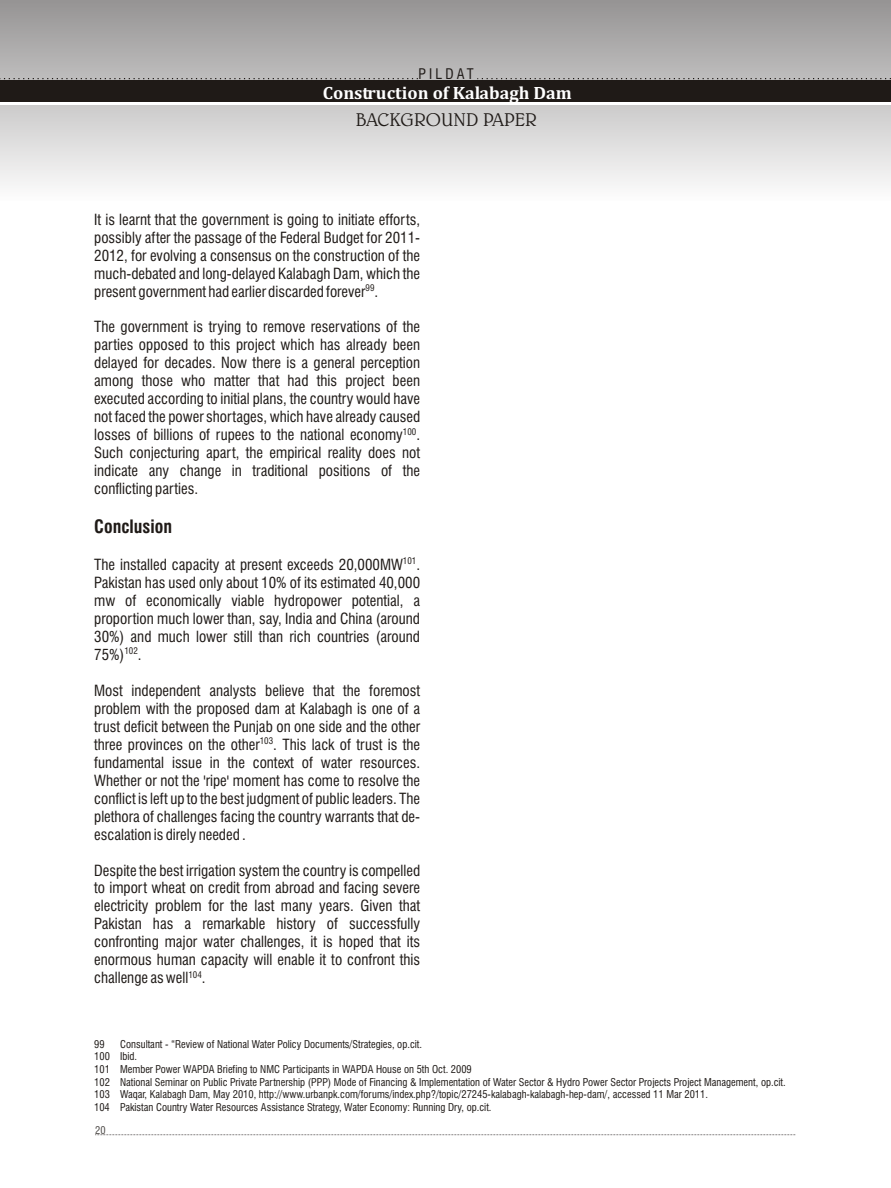
<style>
.page{position:relative;width:891px;height:1188px;background:#fff}
.page>*{position:absolute;margin:0;border:0;box-sizing:border-box;transform-origin:0 0}
.t1{font:18.75px "Belwe Lt BT";color:#1f1a17}
.t2{font:700 18px "Cambria";color:#fff}
.t3{font:700 18px "Swis 721 Cn BT";color:#1f1a17}
.t4{font:15px/18px "Swis 721 Cn BT";color:#1f1a17;text-align:justify}
.t5{font:14.25px "Swis 721 Cn BT";letter-spacing:.22em;color:#1f1a17}
.t6{font:10.5px/12.6px "Swis 721 Cn BT";color:#1f1a17}
.t7{font:10.5px "Swis 721 Cn BT";color:#4d4a47}
.t8{font:9px "Swis 721 Cn BT";color:#1f1a17}
</style>
<div class="page">
<svg style="left:95px;top:1134px;width:701px;height:1px"></svg>
<svg style="left:0;top:0;width:891px;height:185px;background:#c5c3c3"></svg>
<div style="left:0;top:86px;width:891px;height:19px;background:#fff"></div>
<div style="left:0;top:80px;width:891px;height:22px;background:#1f1a17"></div>
<svg style="left:477px;top:78px;width:414px;height:1px"></svg>
<svg style="left:0;top:78px;width:418px;height:1px"></svg>
<p class="t5" style="left:418px;top:69px;width:57px">PILDAT</p>
<p class="t2" style="left:323px;top:85px;width:250px">Construction of Kalabagh Dam</p>
<p class="t1" style="left:356px;top:112px;width:183px">BACKGROUND PAPER</p>
<p class="t4" style="left:94px;top:212px;width:327px">It is learnt that the government is going to initiate efforts, possibly after the passage of the Federal Budget for 2011- 2012, for evolving a consensus on the construction of the much-debated and long-delayed Kalabagh Dam, which the</p>
<p class="t8" style="left:366px;top:284px;width:10px">99</p>
<p class="t4" style="left:94px;top:284px;width:286px">present government had earlier discarded forever .</p>
<p class="t4" style="left:94px;top:320px;width:327px">The government is trying to remove reservations of the parties opposed to this project which has already been delayed for decades. Now there is a general perception among those who matter that had this project been executed according to initial plans, the country would have not faced the power shortages, which have already caused</p>
<p class="t8" style="left:403px;top:428px;width:15px">100</p>
<p class="t4" style="left:94px;top:427px;width:327px">losses of billions of rupees to the national economy .<br>Such conjecturing apart, the empirical reality does not indicate any change in traditional positions of the conflicting parties.</p>
<p class="t3" style="left:94px;top:519px;width:80px">Conclusion</p>
<p class="t8" style="left:403px;top:558px;width:15px">101</p>
<p class="t4" style="left:94px;top:557px;width:327px">The installed capacity at present exceeds 20,000MW .<br>Pakistan has used only about 10% of its estimated 40,000 mw of economically viable hydropower potential, a proportion much lower than, say, India and China (around 30%) and much lower still than rich countries (around</p>
<p class="t8" style="left:124px;top:647px;width:15px">102</p>
<p class="t4" style="left:94px;top:647px;width:49px">75%) .</p>
<p class="t4" style="left:94px;top:683px;width:327px">Most independent analysts believe that the foremost problem with the proposed dam at Kalabagh is one of a trust deficit between the Punjab on one side and the other</p>
<p class="t8" style="left:260px;top:737px;width:15px">103</p>
<p class="t4" style="left:94px;top:737px;width:327px">three provinces on the other . This lack of trust is the fundamental issue in the context of water resources.<br>Whether or not the 'ripe' moment has come to resolve the conflict is left up to the best judgment of public leaders. The plethora of challenges facing the country warrants that de&shy;escalation is direly needed .</p>
<p class="t4" style="left:94px;top:863px;width:327px">Despite the best irrigation system the country is compelled to import wheat on credit from abroad and facing severe electricity problem for the last many years. Given that Pakistan has a remarkable history of successfully confronting major water challenges, it is hoped that its enormous human capacity will enable it to confront this</p>
<p class="t8" style="left:188px;top:971px;width:15px">104</p>
<p class="t4" style="left:94px;top:970px;width:113px">challenge as well .</p>
<p class="t6" style="left:94px;top:1039px;width:693px;text-indent:26px">Consultant - “Review of National Water Policy Documents/Strategies, op.cit.<br>100 Ibid.<br>101 Member Power WAPDA Briefing to NMC Participants in WAPDA House on 5th Oct. 2009<br>102 National Seminar on Public Private Partnership (PPP) Mode of Financing &amp; Implementation of Water Sector &amp; Hydro Power Sector Projects Project Management, op.cit.<br>103 Waqar, Kalabagh Dam, May 2010, http://www.urbanpk.com/forums/index.php?/topic/27245-kalabagh-kalabagh-hep-dam/, accessed 11 Mar 2011.<br>104 Pakistan Country Water Resources Assistance Strategy, Water Economy: Running Dry, op.cit.</p>
<p class="t6" style="left:94px;top:1039px;width:12px">99</p>
<p class="t7" style="left:95px;top:1126px;width:12px">20</p>
</div>
